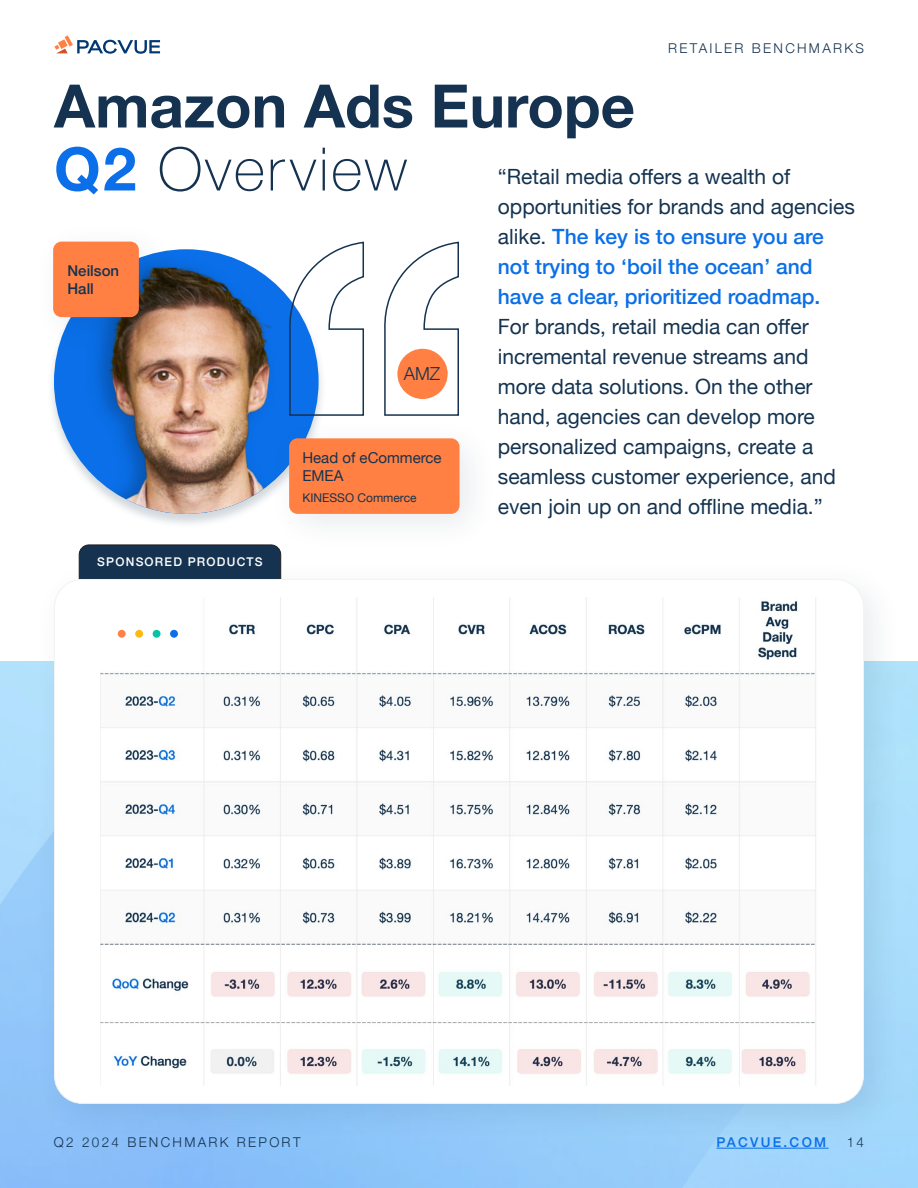
<style>
.page{position:relative;width:918px;height:1188px;background:#fff}
.page>*{position:absolute;margin:0;border:0;box-sizing:border-box;transform-origin:0 0}
.t1{font:700 60px/63px "Helvetica Neue";color:#153350}
.t2{font:21px/30px "Helvetica Neue";color:#153350}
.Table_of_Contents_Link{font:300 18px "Helvetica Neue";color:#153350}
.t3{font:15px/18px "Helvetica Neue";color:#153350}
.t4{font:500 15px/18px "Helvetica Neue";color:#153350}
.t5{font:300 13.5px "Helvetica Neue";letter-spacing:.17em;color:#153350}
.t6{font:500 13.5px "Helvetica Neue";letter-spacing:.17em;color:#0a6fe8}
.t7{font:500 12px "Helvetica Neue";letter-spacing:.1em;color:#fff}
.t8{font:12px "Helvetica Neue";color:#153350}
.s1{color:#0a6fe8}
.s2{font-weight:100}
.s3{font-weight:500;color:#0a6fe8}
</style>
<div class="page">
<hr style="left:717px;top:1148px;width:112px;height:1px;background:#0a6fe8">
<svg style="left:78px;top:544px;width:203px;height:13px;background:#203a53"></svg>
<div style="left:32px;top:557px;width:871px;height:586px;background:#153350;opacity:.1"></div>
<div style="left:54px;top:579px;width:810px;height:524px;background:#fff;border-radius:28px"></div>
<div style="left:46px;top:248px;width:281px;height:281px;background:#153350;opacity:.2"></div>
<img style="left:54px;top:249px;width:265px;height:265px;border-radius:132px">
<svg style="left:54px;top:35px;width:106px;height:19px"></svg>
<div style="left:32px;top:220px;width:146px;height:136px;background:#153350;opacity:.1"></div>
<div style="left:53px;top:242px;width:86px;height:75px;background:#ff8042;border-radius:8px"></div>
<div style="left:268px;top:417px;width:231px;height:136px;background:#153350;opacity:.1"></div>
<div style="left:289px;top:438px;width:171px;height:76px;background:#ff8042;border-radius:8px"></div>
<svg style="left:288px;top:241px;width:171px;height:176px"></svg>
<div style="left:397px;top:349px;width:51px;height:50px;background:#ff8042;border-radius:50%"></div>
<img style="left:100px;top:597px;width:716px;height:489px">
<div style="left:170px;top:630px;width:8px;height:8px;background:#0a6fe8;border-radius:50%"></div>
<div style="left:153px;top:630px;width:8px;height:8px;background:#08c5a2;border-radius:50%"></div>
<div style="left:135px;top:630px;width:8px;height:8px;background:#fdba12;border-radius:50%"></div>
<div style="left:118px;top:630px;width:8px;height:8px;background:#ff8042;border-radius:50%"></div>
<p class="t5" style="left:668px;top:37px;width:22px">RETAILER</p>
<p class="t5" style="left:752px;top:37px;width:24px">BENCHMARKS</p>
<p class="t1" style="left:54px;top:76px;width:583px">Amazon Ads Europe<br><span class="s1">Q2</span> <span class="s2">Overview</span></p>
<p class="t2" style="left:498px;top:163px;width:359px">“Retail media offers a wealth of opportunities for brands and agencies alike. <span class="s3">The key is to ensure you are not trying to ‘boil the ocean’ and have a clear, prioritized roadmap.<br></span>For brands, retail media can offer incremental revenue streams and more data solutions. On the other hand, agencies can develop more personalized campaigns, create a seamless customer experience, and even join up on and offline media.”</p>
<p class="t4" style="left:68px;top:260px;width:53px">Neilson<br>Hall</p>
<p class="Table_of_Contents_Link" style="left:404px;top:359px;width:38px">AMZ</p>
<p class="t3" style="left:302px;top:449px;width:141px">Head of eCommerce<br>EMEA</p>
<p class="t8" style="left:302px;top:489px;width:116px">KINESSO Commerce</p>
<p class="t7" style="left:97px;top:552px;width:167px">SPONSORED PRODUCTS</p>
<p class="t5" style="left:54px;top:1131px;width:248px">Q2 2024 BENCHMARK REPORT</p>
<p class="t6" style="left:717px;top:1132px;width:111px">PACVUE.COM</p>
<p class="t5" style="left:847px;top:1131px;width:19px">14</p>
</div>
